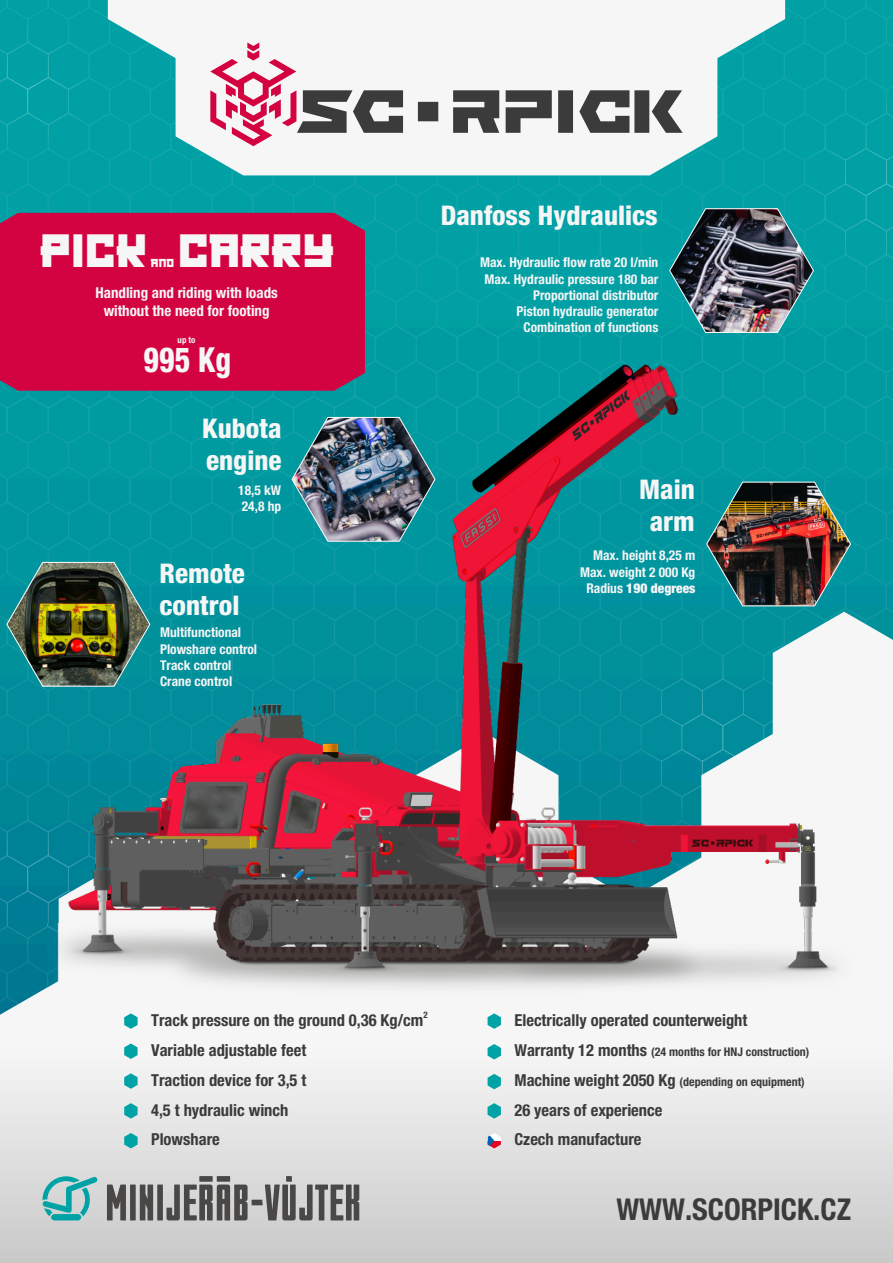
<style>
.page{position:relative;width:893px;height:1263px;background:#fff}
.page>*{position:absolute;margin:0;border:0;box-sizing:border-box;transform-origin:0 0}
.t1{font:47.55px "Kachusha";color:#f6f6f6}
.t2{font:800 condensed 34.5px "Helvetica Neue LT Pro";color:#f6f6f6;scale:.87 1}
.t3{font:700 condensed 30.15px "Helvetica Neue LT Pro";color:#3c3b3b}
.t4{font:800 condensed 27.15px "Helvetica Neue LT Pro";color:#f6f6f6}
.t5{font:700 condensed 16.5px "Helvetica Neue LT Pro";color:#3c3b3b}
.t6{font:700 condensed 15px "Helvetica Neue LT Pro";color:#f6f6f6}
.t7{font:700 condensed 13.5px "Helvetica Neue LT Pro";color:#f6f6f6}
.t8{font:900 condensed 13.5px "Helvetica Neue LT Pro";color:#f6f6f6}
.t9{font:700 condensed 12px "Helvetica Neue LT Pro";color:#3c3b3b}
.t10{font:11.7px "Kachusha";color:#f6f6f6}
.t11{font:700 condensed 9px "Helvetica Neue LT Pro";color:#3c3b3b}
.t12{font:700 condensed 8.85px "Helvetica Neue LT Pro";color:#f6f6f6}
.s1{font-weight:700}
</style>
<div class="page">
<img style="left:0;top:21px;width:893px;height:315px">
<svg style="left:108px;top:19px;width:677px;height:156px;fill:#f6f6f6"></svg>
<svg style="left:0;top:979px;width:893px;height:284px"></svg>
<svg style="left:107px;top:1176px;width:252px;height:44px;background:#929190"></svg>
<svg style="left:42px;top:1176px;width:56px;height:44px;background:#81c1c2"></svg>
<svg style="left:210px;top:43px;width:473px;height:103px"></svg>
<img style="left:48px;top:979px;width:804px;height:16px">
<img style="left:0;top:336px;width:893px;height:643px">
<div style="left:0;top:213px;width:365px;height:178px;background:#d30240"></div>
<img style="left:5px;top:561px;width:146px;height:126px">
<img style="left:291px;top:416px;width:145px;height:126px">
<img style="left:705px;top:481px;width:147px;height:126px">
<img style="left:668px;top:208px;width:147px;height:125px">
<svg style="left:124px;top:1043px;width:14px;height:16px"></svg>
<svg style="left:124px;top:1013px;width:14px;height:16px"></svg>
<svg style="left:488px;top:1013px;width:13px;height:16px"></svg>
<div style="left:488px;top:1133px;width:13px;height:8px;background:#fff"></div>
<svg style="left:494px;top:1141px;width:7px;height:7px"></svg>
<svg style="left:488px;top:1133px;width:6px;height:15px"></svg>
<svg style="left:124px;top:1073px;width:14px;height:16px"></svg>
<svg style="left:488px;top:1044px;width:13px;height:15px"></svg>
<svg style="left:124px;top:1103px;width:14px;height:15px"></svg>
<svg style="left:488px;top:1103px;width:13px;height:15px"></svg>
<svg style="left:488px;top:1074px;width:13px;height:15px"></svg>
<svg style="left:124px;top:1133px;width:14px;height:15px"></svg>
<p class="t1" style="left:40px;top:223px;width:109px">PICK</p>
<p class="t1" style="left:178px;top:223px;width:157px">CARRY</p>
<p class="t6" style="left:95px;top:287px;width:184px">Handling and riding with loads</p>
<p class="t6" style="left:104px;top:305px;width:167px">without the need for footing</p>
<p class="t12" style="left:178px;top:336px;width:19px">up to</p>
<p class="t2" style="left:143px;top:348px;width:102px">995 Kg</p>
<p class="t10" style="left:151px;top:256px;width:25px">AND</p>
<p class="t4" style="left:202px;top:418px;width:81px">Kubota</p>
<p class="t4" style="left:206px;top:451px;width:77px">engine</p>
<p class="t7" style="left:238px;top:485px;width:44px">18,5 kW</p>
<p class="t7" style="left:242px;top:501px;width:41px">24,8 hp</p>
<p class="t4" style="left:160px;top:563px;width:87px">Remote</p>
<p class="t4" style="left:160px;top:596px;width:81px">control</p>
<p class="t7" style="left:160px;top:628px;width:83px">Multifunctional</p>
<p class="t7" style="left:160px;top:644px;width:99px">Plowshare control</p>
<p class="t7" style="left:160px;top:660px;width:73px">Track control</p>
<p class="t7" style="left:160px;top:676px;width:74px">Crane control</p>
<p class="t4" style="left:441px;top:206px;width:219px">Danfoss Hydraulics</p>
<p class="t7" style="left:480px;top:258px;width:180px">Max. Hydraulic flow rate 20 l/min</p>
<p class="t7" style="left:485px;top:274px;width:175px">Max. Hydraulic pressure 180 bar</p>
<p class="t7" style="left:533px;top:290px;width:127px">Proportional distributor</p>
<p class="t7" style="left:516px;top:306px;width:143px">Piston hydraulic generator</p>
<p class="t7" style="left:524px;top:323px;width:136px">Combination of functions</p>
<p class="t4" style="left:639px;top:479px;width:57px">Main</p>
<p class="t4" style="left:650px;top:512px;width:47px">arm</p>
<p class="t7" style="left:593px;top:551px;width:104px">Max. height 8,25 m</p>
<p class="t7" style="left:580px;top:567px;width:117px">Max. weight 2 000 Kg</p>
<p class="t8" style="left:586px;top:583px;width:111px"><span class="s1">Radius</span> 190 degrees</p>
<p class="t5" style="left:151px;top:1014px;width:274px">Track pressure on the ground 0,36 Kg/cm</p>
<p class="t11" style="left:423px;top:1012px;width:6px">2</p>
<p class="t5" style="left:514px;top:1014px;width:234px">Electrically operated counterweight</p>
<p class="t5" style="left:151px;top:1044px;width:157px">Variable adjustable feet</p>
<p class="t5" style="left:151px;top:1074px;width:157px">Traction device for 3,5 t</p>
<p class="t5" style="left:514px;top:1045px;width:134px">Warranty 12 months</p>
<p class="t9" style="left:651px;top:1048px;width:160px">(24 months for HNJ construction)</p>
<p class="t5" style="left:514px;top:1074px;width:163px">Machine weight 2050 Kg</p>
<p class="t9" style="left:680px;top:1078px;width:127px">(depending on equipment)</p>
<p class="t5" style="left:151px;top:1104px;width:139px">4,5 t hydraulic winch</p>
<p class="t5" style="left:514px;top:1104px;width:150px">26 years of experience</p>
<p class="t5" style="left:151px;top:1133px;width:70px">Plowshare</p>
<p class="t5" style="left:514px;top:1133px;width:129px">Czech manufacture</p>
<p class="t3" style="left:616px;top:1199px;width:236px">WWW.SCORPICK.CZ</p>
</div>
